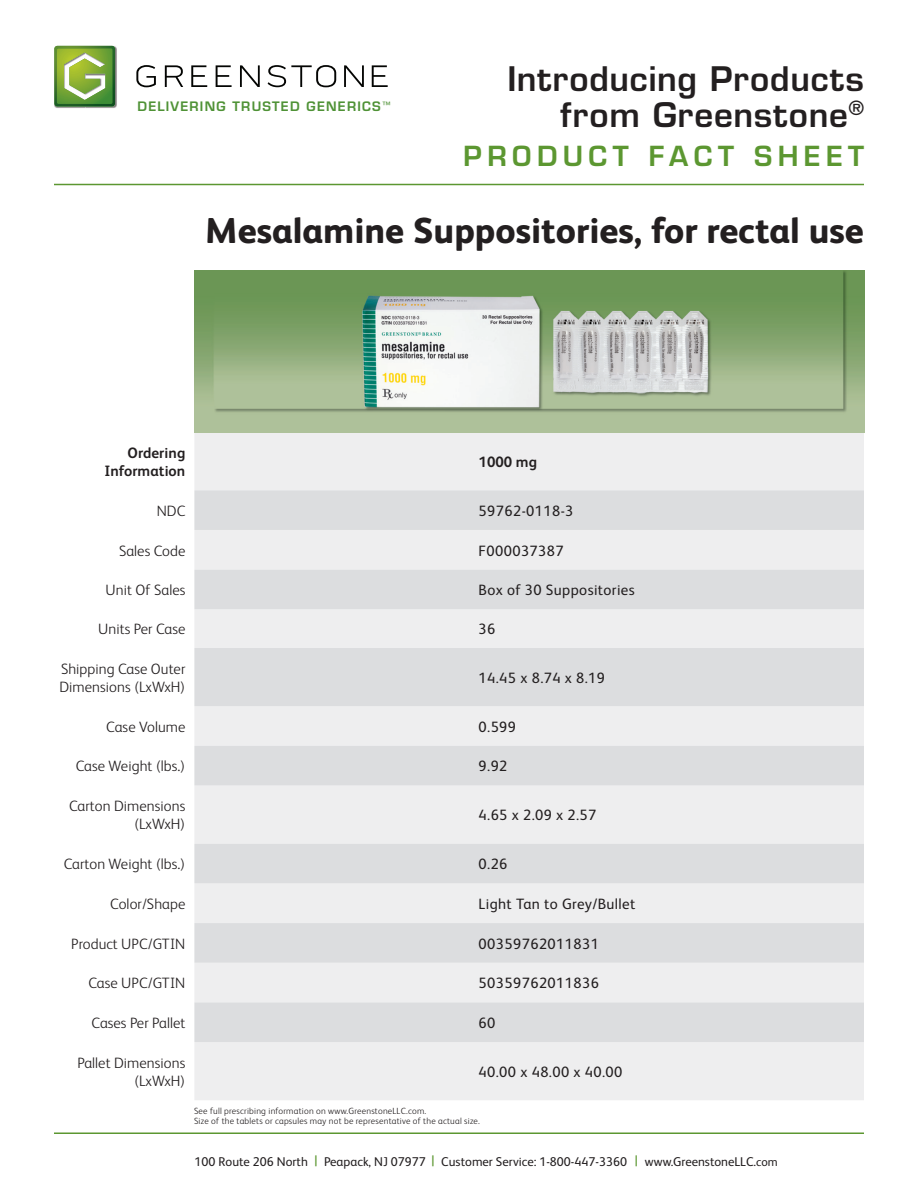
<style>
.page{position:relative;width:918px;height:1188px;background:#fff}
.page>*{position:absolute;margin:0;border:0;box-sizing:border-box;transform-origin:0 0}
.t1{font:800 36px "FS Albert Pro";color:#231f20}
.t2{font:600 33px/36px "Eurostile LT Std";letter-spacing:.025em;color:#231f20;text-align:right}
.t3{font:600 27px "Eurostile LT Std";letter-spacing:.2em;color:#5c9731}
.t4{font:300 15px/18px "FS Albert Pro";letter-spacing:.005em;color:#231f20;text-align:right}
.t5{font:15px "FS Albert Pro";letter-spacing:.025em;color:#231f20}
.t6{font:700 15px/18px "FS Albert";letter-spacing:.005em;color:#231f20;text-align:right}
.t7{font:700 15px "FS Albert Pro";color:#231f20}
.t8{font:12.75px "FS Albert Pro";color:#231f20}
.t9{font:600 12.75px "Eurostile LT Std";letter-spacing:.095em;color:#4f9236}
.t10{font:300 9px "FS Albert Pro";letter-spacing:.025em;color:#231f20}
.s1{font-size:15px;color:#5c9731}
.s2{font-size:12px}
</style>
<div class="page">
<div style="left:194px;top:432px;width:670px;height:668px;background:#eeeeef"></div>
<svg style="left:194px;top:490px;width:670px;height:552px;fill:#dcdddf"></svg>
<img style="left:194px;top:270px;width:670px;height:162px">
<hr style="left:54px;top:184px;width:810px;height:1px;background:#5c9731">
<img style="left:54px;top:45px;width:63px;height:63px">
<img style="left:54px;top:46px;width:61px;height:60px">
<img style="left:57px;top:48px;width:54px;height:54px">
<svg style="left:136px;top:65px;width:20px;height:22px"></svg>
<svg style="left:165px;top:65px;width:18px;height:22px"></svg>
<svg style="left:191px;top:65px;width:16px;height:22px"></svg>
<svg style="left:216px;top:65px;width:16px;height:22px"></svg>
<svg style="left:240px;top:65px;width:20px;height:22px"></svg>
<svg style="left:268px;top:65px;width:68px;height:22px"></svg>
<svg style="left:344px;top:65px;width:20px;height:22px"></svg>
<svg style="left:372px;top:65px;width:16px;height:22px"></svg>
<hr style="left:54px;top:1132px;width:810px;height:2px;background:#5c9731">
<p class="t9" style="left:138px;top:98px;width:254px">DELIVERING TRUSTED GENERICS<sup>™</sup></p>
<p class="t2" style="left:507px;top:61px;width:358px">Introducing Products from Greenstone<sup>®</sup></p>
<p class="t3" style="left:463px;top:139px;width:402px">PRODUCT FACT SHEET</p>
<p class="t1" style="left:205px;top:202px;width:660px">Mesalamine Suppositories, for rectal use</p>
<p class="t6" style="left:104px;top:443px;width:83px">Ordering<br>Information</p>
<p class="t7" style="left:479px;top:451px;width:60px">1000 mg</p>
<p class="t4" style="left:157px;top:501px;width:30px">NDC</p>
<p class="t5" style="left:479px;top:500px;width:96px">59762-0118-3</p>
<p class="t4" style="left:119px;top:541px;width:68px">Sales Code</p>
<p class="t5" style="left:479px;top:540px;width:87px">F000037387</p>
<p class="t4" style="left:106px;top:580px;width:81px">Unit Of Sales</p>
<p class="t5" style="left:479px;top:579px;width:158px">Box of 30 Suppositories</p>
<p class="t4" style="left:98px;top:619px;width:89px">Units Per Case</p>
<p class="t5" style="left:479px;top:619px;width:18px">36</p>
<p class="t4" style="left:59px;top:659px;width:128px;text-align:left">Shipping Case Outer<br>Dimensions (LxWxH)</p>
<p class="t5" style="left:479px;top:667px;width:128px">14.45 x 8.74 x 8.19</p>
<p class="t4" style="left:106px;top:717px;width:81px">Case Volume</p>
<p class="t5" style="left:479px;top:716px;width:39px">0.599</p>
<p class="t4" style="left:76px;top:756px;width:111px">Case Weight (lbs.)</p>
<p class="t5" style="left:479px;top:756px;width:30px">9.92</p>
<p class="t4" style="left:69px;top:796px;width:118px">Carton Dimensions (LxWxH)</p>
<p class="t5" style="left:479px;top:805px;width:119px">4.65 x 2.09 x 2.57</p>
<p class="t4" style="left:64px;top:854px;width:123px">Carton Weight (lbs.)</p>
<p class="t5" style="left:479px;top:854px;width:30px">0.26</p>
<p class="t4" style="left:110px;top:894px;width:77px">Color/Shape</p>
<p class="t5" style="left:479px;top:893px;width:158px">Light Tan to Grey/Bullet</p>
<p class="t4" style="left:71px;top:934px;width:116px">Product UPC/GTIN</p>
<p class="t5" style="left:479px;top:933px;width:122px">00359762011831</p>
<p class="t4" style="left:89px;top:973px;width:98px">Case UPC/GTIN</p>
<p class="t5" style="left:479px;top:973px;width:122px">50359762011836</p>
<p class="t4" style="left:92px;top:1013px;width:95px">Cases Per Pallet</p>
<p class="t5" style="left:479px;top:1012px;width:18px">60</p>
<p class="t4" style="left:77px;top:1053px;width:109px">Pallet Dimensions (LxWxH)</p>
<p class="t5" style="left:479px;top:1061px;width:145px">40.00 x 48.00 x 40.00</p>
<p class="t10" style="left:194px;top:1104px;width:234px">See full prescribing information on www.GreenstoneLLC.com.</p>
<p class="t10" style="left:194px;top:1115px;width:287px">Size of the tablets or capsules may not be representative of the actual size.</p>
<p class="t8" style="left:195px;top:1153px;width:585px">100 Route 206 North <span class="s1">|</span> Peapack, NJ 07977 <span class="s1">|</span> Customer Service: 1-800-447-3360 <span class="s1">|</span> www.GreenstoneLLC.<span class="s2">com</span></p>
</div>
